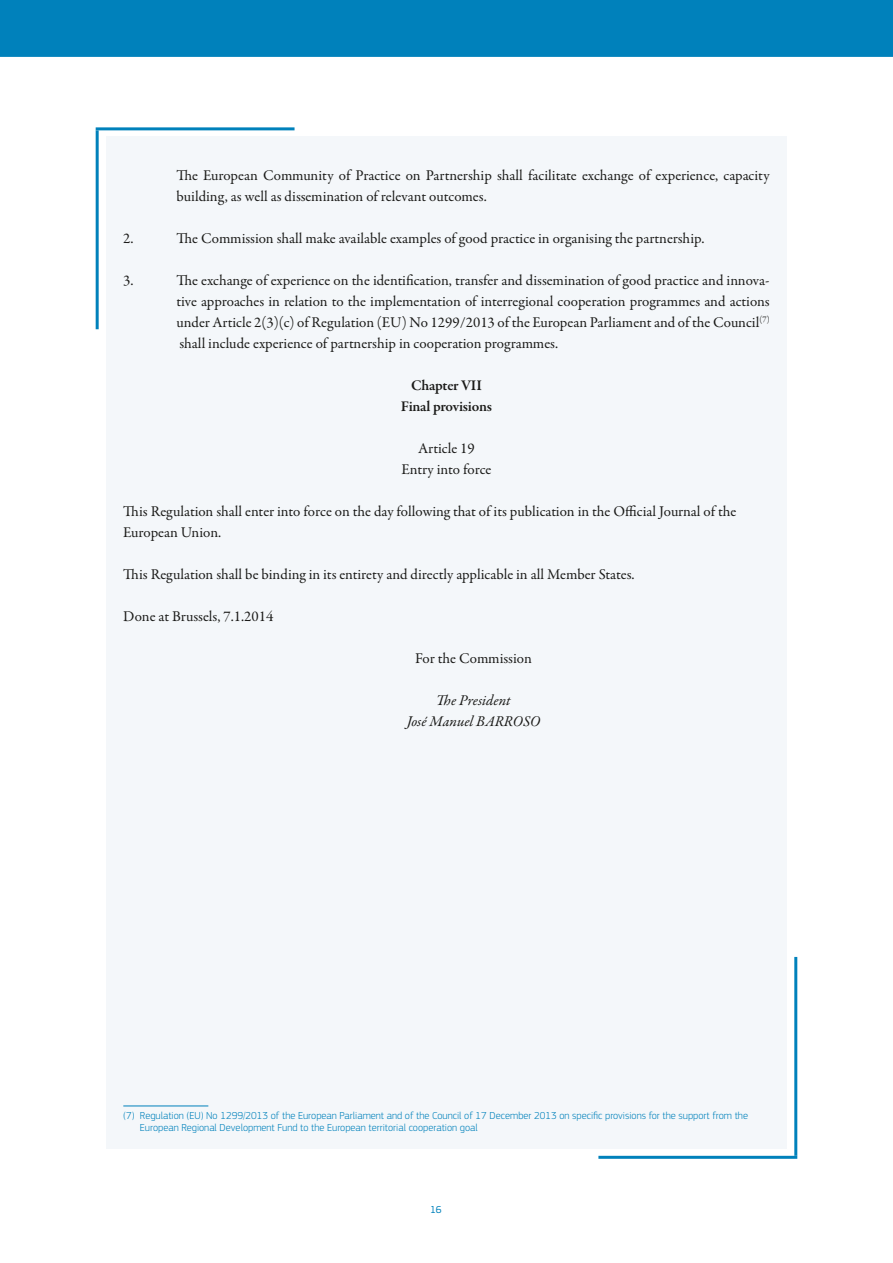
<style>
.page{position:relative;width:893px;height:1263px;background:#fff}
.page>*{position:absolute;margin:0;border:0;box-sizing:border-box;transform-origin:0 0}
.body_reglement_bulle{font:15px/21px "Garamond Premr Pro";color:#1a1a18}
.body_reglement{font:15px/21px "Garamond Premr Pro";color:#1a1a18}
.body_centré{font:15px/21px "Garamond Premr Pro";letter-spacing:-.005em;color:#1a1a18;text-align:center}
.body_centré-2{font:italic 15px/21px "Garamond Premr Pro";letter-spacing:-.005em;color:#1a1a18;text-align:center}
.body_centré-3{font:600 15px/21px "Garamond Premr Pro";letter-spacing:-.02em;color:#1a1a18;text-align:center}
.FOOT{font:300 10.5px/12.6px "EC Square Sans Pro";color:#0081bb}
.t1{font:10.5px "EC Square Sans Pro";color:#0081bb}
</style>
<div class="page">
<div style="left:0;top:0;width:893px;height:57px;background:#0081bb"></div>
<hr style="left:794px;top:957px;width:3px;height:199px;background:#0081bb">
<hr style="left:598px;top:1156px;width:199px;height:3px;background:#0081bb">
<hr style="left:96px;top:130px;width:3px;height:199px;background:#0081bb">
<hr style="left:96px;top:127px;width:199px;height:3px;background:#0081bb">
<div style="left:106px;top:136px;width:681px;height:1012px;background:#f4f7fa"></div>
<hr style="left:123px;top:1106px;width:85px;height:1px;background:#0081bb">
<p class="body_reglement_bulle" style="left:176px;top:165px;width:595px">The European Community of Practice on Partnership shall facilitate exchange of experience, capacity building, as well as dissemination of relevant outcomes.</p>
<p class="body_reglement_bulle" style="left:123px;top:228px;width:12px">2.</p>
<p class="body_reglement_bulle" style="left:176px;top:228px;width:530px">The Commission shall make available examples of good practice in organising the partnership.</p>
<p class="body_reglement_bulle" style="left:123px;top:270px;width:12px">3.</p>
<p class="body_reglement_bulle" style="left:176px;top:270px;width:595px;text-align:justify">The exchange of experience on the identification, transfer and dissemination of good practice and innova&shy;tive approaches in relation to the implementation of interregional cooperation programmes and actions under Article 2(3)(c) of Regulation (EU) No 1299/2013 of the European Parliament and of the Council<sup>(7) </sup>shall include experience of partnership in cooperation programmes.</p>
<p class="body_centré-3" style="left:401px;top:375px;width:93px">Chapter VII<br>Final provisions</p>
<p class="body_centré" style="left:401px;top:438px;width:91px">Article 19<br>Entry into force</p>
<p class="body_reglement" style="left:123px;top:501px;width:615px">This Regulation shall enter into force on the day following that of its publication in the Official Journal of the<br>European Union.</p>
<p class="body_reglement" style="left:123px;top:564px;width:513px">This Regulation shall be binding in its entirety and directly applicable in all Member States.</p>
<p class="body_reglement" style="left:123px;top:606px;width:151px">Done at Brussels, 7.1.2014</p>
<p class="body_centré" style="left:415px;top:648px;width:118px">For the Commission</p>
<p class="body_centré-2" style="left:407px;top:691px;width:135px">The President<br>José Manuel BARROSO</p>
<p class="FOOT" style="left:140px;top:1109px;width:610px;text-indent:-17px">(7) Regulation (EU) No 1299/2013 of the European Parliament and of the Council of 17 December 2013 on specific provisions for the support from the<br>European Regional Development Fund to the European territorial cooperation goal</p>
<p class="t1" style="left:430px;top:1203px;width:13px">16</p>
</div>
